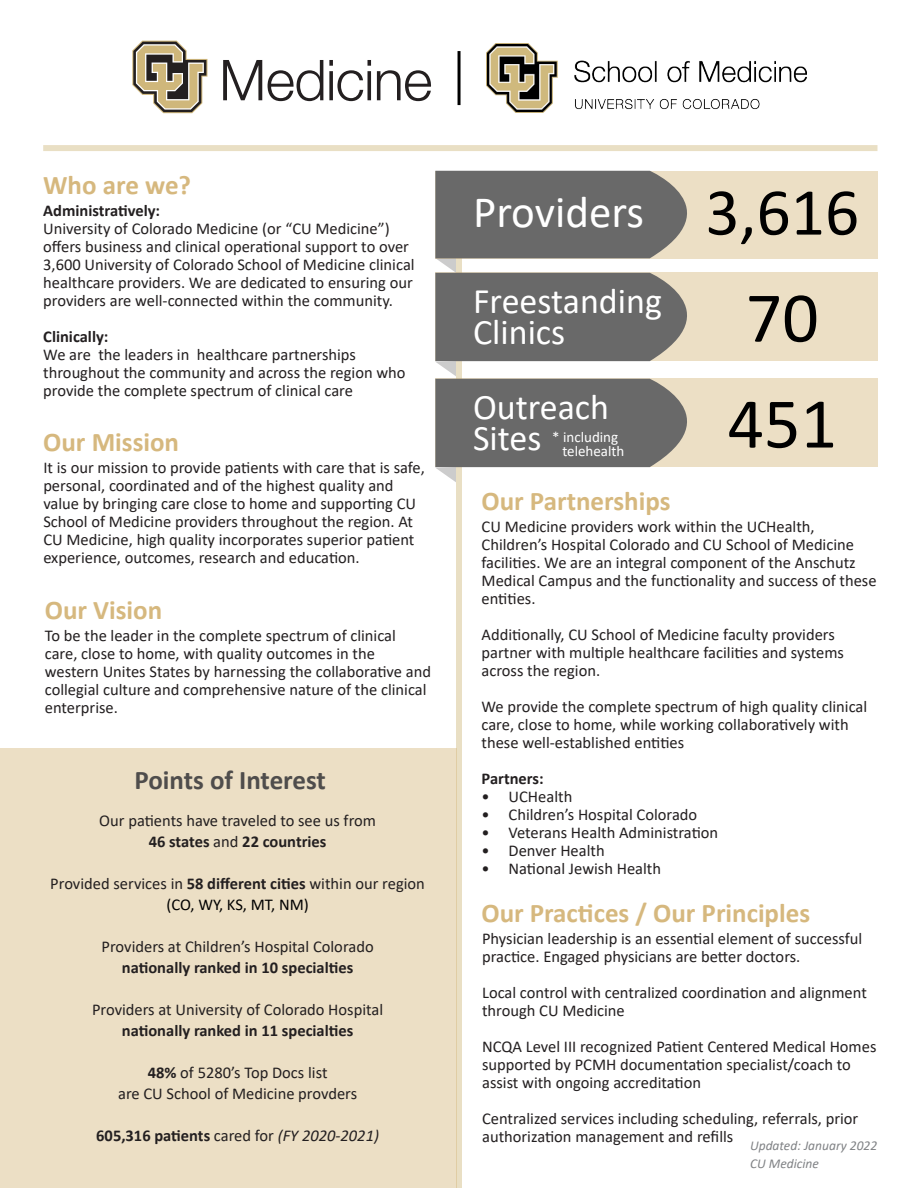
<style>
.page{position:relative;width:918px;height:1188px;background:#fff}
.page>*{position:absolute;margin:0;border:0;box-sizing:border-box;transform-origin:0 0}
.t1{font:72px "Calibri";color:#000}
.t2{font:67.5px "Calibri";color:#000}
.t3{font:45px "Calibri";color:#fff}
.t4{font:36px/31.5px "Calibri";color:#fff}
.t5{font:700 27px "Calibri";color:#d6b87e}
.t6{font:700 27px "Calibri";color:#4f4d4c}
.t7{font:16.5px/18px "Calibri";color:#231f20}
.t8{font:700 16.5px "Calibri";color:#231f20}
.t9{font:15px/14.2px "Calibri";color:#fff}
.t10{font:italic 13.5px/18px "Calibri";color:#808285}
.s1{font-weight:700}
.s2{color:#000}
.s3{font-weight:400}
.s4{font-weight:400;font-style:italic}
</style>
<div class="page">
<div style="left:456px;top:208px;width:6px;height:980px;background:#e9dfc4"></div>
<div style="left:435px;top:273px;width:443px;height:88px;background:#ecdfc5"></div>
<div style="left:435px;top:171px;width:443px;height:87px;background:#ecdfc5"></div>
<img style="left:486px;top:44px;width:321px;height:69px">
<div style="left:43px;top:145px;width:835px;height:6px;background:#e9dfc4"></div>
<hr style="left:458px;top:51px;width:3px;height:54px;background:#000">
<svg style="left:132px;top:41px;width:75px;height:72px"></svg>
<svg style="left:223px;top:60px;width:39px;height:40px"></svg>
<svg style="left:268px;top:60px;width:55px;height:41px"></svg>
<svg style="left:329px;top:60px;width:42px;height:41px"></svg>
<svg style="left:377px;top:70px;width:54px;height:31px"></svg>
<div style="left:435px;top:379px;width:443px;height:88px;background:#ecdfc5"></div>
<svg style="left:435px;top:171px;width:299px;height:311px"></svg>
<div style="left:0;top:748px;width:457px;height:439px;background:#ecdfc5"></div>
<p class="t5" style="left:43px;top:166px;width:149px">Who are we?</p>
<p class="t8" style="left:43px;top:199px;width:118px">Administratively:</p>
<p class="t7" style="left:43px;top:219px;width:373px">University of Colorado Medicine (or “CU Medicine”) offers business and clinical operational support to over 3,600 University of Colorado School of Medicine clinical healthcare providers. We are dedicated to ensuring our providers are well-connected within the community.</p>
<p class="t8" style="left:43px;top:325px;width:67px">Clinically:</p>
<p class="t7" style="left:43px;top:345px;width:364px">We are the leaders in healthcare partnerships throughout the community and across the region who provide the complete spectrum of clinical care</p>
<p class="t5" style="left:43px;top:423px;width:137px">Our Mission</p>
<p class="t7" style="left:43px;top:458px;width:383px">It is our mission to provide patients with care that is safe, personal, coordinated and of the highest quality and value by bringing care close to home and supporting CU School of Medicine providers throughout the region. At CU Medicine, high quality incorporates superior patient experience, outcomes, research and education.</p>
<p class="t5" style="left:45px;top:591px;width:119px">Our Vision</p>
<p class="t7" style="left:45px;top:626px;width:388px">To be the leader in the complete spectrum of clinical care, close to home, with quality outcomes in the western Unites States by harnessing the collaborative and collegial culture and comprehensive nature of the clinical enterprise.</p>
<p class="t6" style="left:135px;top:761px;width:193px">Points of Interest</p>
<p class="t7" style="left:99px;top:810px;width:278px;line-height:21px;text-align:center">Our patients have traveled to see us from<br><span class="s1">46 states</span> and <span class="s1">22 countries</span></p>
<p class="t7" style="left:50px;top:873px;width:376px;line-height:21px;text-align:center">Provided services in <span class="s1">58 different cities</span> within our region <span class="s2">(CO, WY, KS, MT, NM)</span></p>
<p class="t7" style="left:102px;top:937px;width:274px">Providers at Children’s Hospital Colorado</p>
<p class="t8" style="left:122px;top:956px;width:233px">nationally ranked in 10 specialties</p>
<p class="t7" style="left:92px;top:1000px;width:293px">Providers at University of Colorado Hospital</p>
<p class="t8" style="left:122px;top:1019px;width:233px">nationally ranked in 11 specialties</p>
<p class="t7" style="left:148px;top:1063px;width:181px"><span class="s1">48%</span> of 5280’s Top Docs list</p>
<p class="t7" style="left:118px;top:1084px;width:241px">are CU School of Medicine provders</p>
<p class="t8" style="left:96px;top:1124px;width:284px">605,316 patients <span class="s3">cared for</span> <span class="s4">(FY 2020-2021)</span></p>
<p class="t3" style="left:473px;top:180px;width:172px">Providers</p>
<p class="t2" style="left:705px;top:165px;width:155px">3,616</p>
<p class="t4" style="left:473px;top:284px;width:190px">Freestanding<br>Clinics</p>
<p class="t1" style="left:746px;top:268px;width:75px">70</p>
<p class="t4" style="left:473px;top:390px;width:137px">Outreach<br>Sites</p>
<p class="t1" style="left:728px;top:374px;width:111px">451</p>
<p class="t9" style="left:562px;top:429px;width:64px;text-indent:-10px">* including telehealth</p>
<p class="t5" style="left:482px;top:482px;width:190px">Our Partnerships</p>
<p class="t7" style="left:482px;top:517px;width:396px">CU Medicine providers work within the UCHealth, Children’s Hospital Colorado and CU School of Medicine facilities. We are an integral component of the Anschutz Medical Campus and the functionality and success of these entities.</p>
<p class="t7" style="left:482px;top:625px;width:364px">Additionally, CU School of Medicine faculty providers partner with multiple healthcare facilities and systems across the region.</p>
<p class="t7" style="left:482px;top:697px;width:387px">We provide the complete spectrum of high quality clinical care, close to home, while working collaboratively with these well-established entities</p>
<p class="t8" style="left:482px;top:767px;width:64px">Partners:</p>
<p class="t7" style="left:482px;top:787px;width:92px">• UCHealth</p>
<p class="t7" style="left:482px;top:805px;width:217px">• Children’s Hospital Colorado</p>
<p class="t7" style="left:482px;top:823px;width:238px">• Veterans Health Administration</p>
<p class="t7" style="left:482px;top:841px;width:125px">• Denver Health</p>
<p class="t7" style="left:482px;top:859px;width:181px">• National Jewish Health</p>
<p class="t5" style="left:482px;top:894px;width:330px">Our Practices / Our Principles</p>
<p class="t7" style="left:482px;top:929px;width:382px">Physician leadership is an essential element of successful</p>
<p class="t7" style="left:482px;top:947px;width:320px">practice. Engaged physicians are better doctors.</p>
<p class="t7" style="left:482px;top:983px;width:386px">Local control with centralized coordination and alignment</p>
<p class="t7" style="left:482px;top:1001px;width:144px">through CU Medicine</p>
<p class="t7" style="left:482px;top:1037px;width:396px">NCQA Level III recognized Patient Centered Medical Homes</p>
<p class="t7" style="left:482px;top:1055px;width:370px">supported by PCMH documentation specialist/coach to assist with ongoing accreditation</p>
<p class="t7" style="left:482px;top:1109px;width:378px">Centralized services including scheduling, referrals, prior authorization management and refills</p>
<p class="t10" style="left:750px;top:1136px;width:129px">Updated: January 2022<br>CU Medicine</p>
</div>
